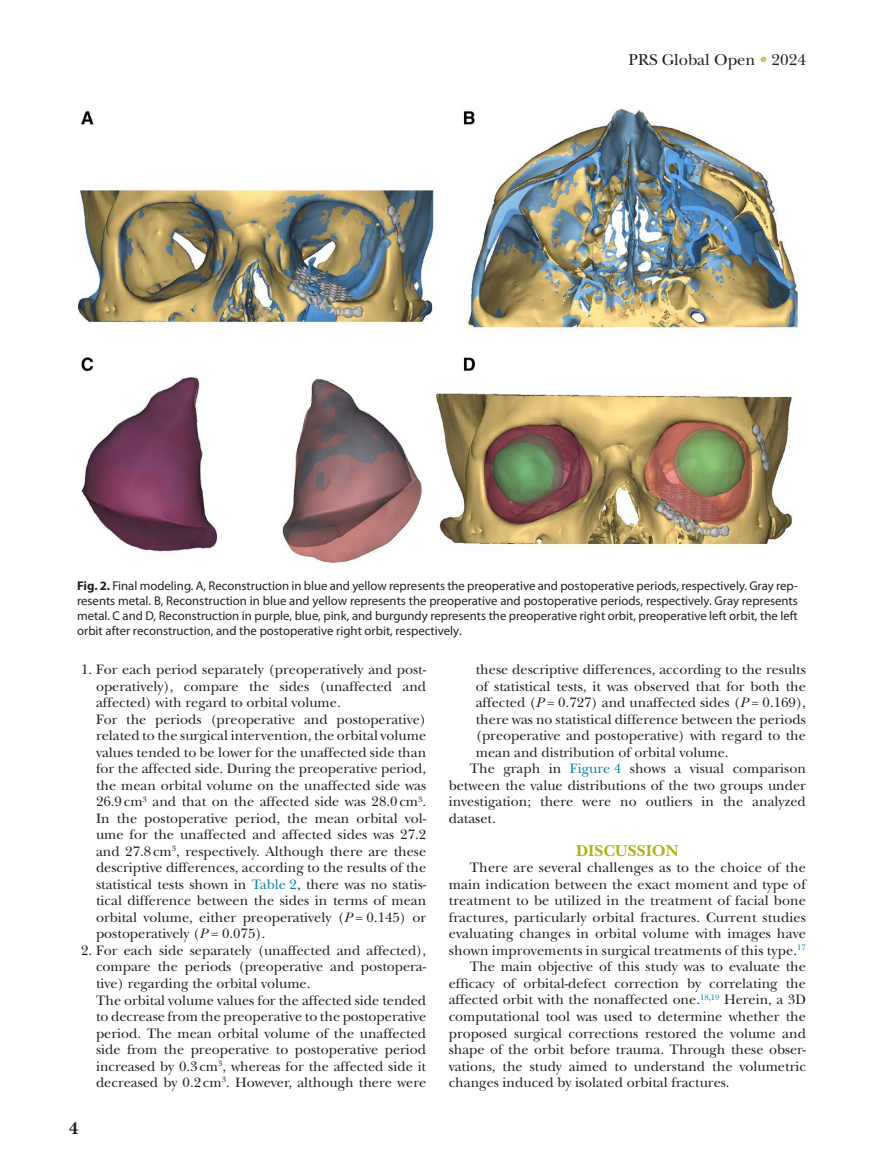
<style>
.page{position:relative;width:878px;height:1175px;background:#fff}
.page>*{position:absolute;margin:0;border:0;box-sizing:border-box;transform-origin:0 0}
.t1{font:700 18px "New Baskerville Std";color:#231f20}
.t2{font:16.5px "New Baskerville Std";color:#231f20}
.t3{font:700 16.5px "New Baskerville Std";color:#afb314}
.t4{font:14.25px/16.5px "New Baskerville Std";color:#231f20}
.t5{font:12.75px/15px "Myriad Pro";color:#231f20;text-align:justify}
.s1{color:#c5c660}
.s2{font-weight:700}
.s3{color:#0f7eac}
.s4{font-style:italic}
</style>
<div class="page">
<img style="left:77px;top:108px;width:720px;height:455px">
<p class="t2" style="left:628px;top:50px;width:179px">PRS Global Open <span class="s1">•</span> 2024</p>
<p class="t5" style="left:77px;top:577px;width:722px"><span class="s2">Fig. 2.</span> Final modeling. A, Reconstruction in blue and yellow represents the preoperative and postoperative periods, respectively. Gray rep&shy;resents metal. B, Reconstruction in blue and yellow represents the preoperative and postoperative periods, respectively. Gray represents metal. C and D, Reconstruction in purple, blue, pink, and burgundy represents the preoperative right orbit, preoperative left orbit, the left orbit after reconstruction, and the postoperative right orbit, respectively.</p>
<p class="t4" style="left:96px;top:661px;width:332px;text-indent:-15px">1. For each period separately (preoperatively and post&shy;operatively), compare the sides (unaffected and affected) with regard to orbital volume.<br>For the periods (preoperative and postoperative) related to the surgical intervention, the orbital volume values tended to be lower for the unaffected side than for the affected side. During the preoperative period, the mean orbital volume on the unaffected side was 26.9cm<sup>3</sup> and that on the affected side was 28.0cm<sup>3</sup>.<br>In the postoperative period, the mean orbital vol&shy;ume for the unaffected and affected sides was 27.2 and 27.8cm<sup>3</sup>, respectively. Although there are these descriptive differences, according to the results of the statistical tests shown in <span class="s3">Table 2</span>, there was no statis&shy;tical difference between the sides in terms of mean orbital volume, either preoperatively (<span class="s4">P</span> = 0.145) or postoperatively (<span class="s4">P</span> = 0.075).</p>
<p class="t4" style="left:96px;top:942px;width:332px;text-indent:-15px">2. For each side separately (unaffected and affected), compare the periods (preoperative and postopera&shy;tive) regarding the orbital volume.<br>The orbital volume values for the affected side tended to decrease from the preoperative to the postoperative period. The mean orbital volume of the unaffected side from the preoperative to postoperative period increased by 0.3cm<sup>3</sup>, whereas for the affected side it decreased by 0.2cm<sup>3</sup>. However, although there were</p>
<p class="t1" style="left:69px;top:1118px;width:11px">4</p>
<p class="t4" style="left:475px;top:661px;width:332px">these descriptive differences, according to the results</p>
<p class="t4" style="left:475px;top:678px;width:331px">of statistical tests, it was observed that for both the</p>
<p class="t4" style="left:475px;top:694px;width:332px">affected (<span class="s4">P</span> = 0.727) and unaffected sides (<span class="s4">P</span> = 0.169),</p>
<p class="t4" style="left:475px;top:711px;width:332px">there was no statistical difference between the periods</p>
<p class="t4" style="left:475px;top:727px;width:332px">(preoperative and postoperative) with regard to the</p>
<p class="t4" style="left:475px;top:744px;width:254px">mean and distribution of orbital volume.</p>
<p class="t4" style="left:469px;top:760px;width:338px">The graph in <span class="s3">Figure 4</span> shows a visual comparison</p>
<p class="t4" style="left:448px;top:777px;width:358px">between the value distributions of the two groups under</p>
<p class="t4" style="left:448px;top:793px;width:358px">investigation; there were no outliers in the analyzed</p>
<p class="t4" style="left:448px;top:810px;width:49px">dataset.</p>
<p class="t3" style="left:576px;top:841px;width:104px">DISCUSSION</p>
<p class="t4" style="left:470px;top:859px;width:338px">There are several challenges as to the choice of the</p>
<p class="t4" style="left:448px;top:876px;width:359px">main indication between the exact moment and type of</p>
<p class="t4" style="left:448px;top:892px;width:359px">treatment to be utilized in the treatment of facial bone</p>
<p class="t4" style="left:448px;top:909px;width:359px">fractures, particularly orbital fractures. Current studies</p>
<p class="t4" style="left:448px;top:925px;width:358px">evaluating changes in orbital volume with images have</p>
<p class="t4" style="left:448px;top:942px;width:359px">shown improvements in surgical treatments of this type.<sup>17</sup></p>
<p class="t4" style="left:470px;top:958px;width:338px">The main objective of this study was to evaluate the</p>
<p class="t4" style="left:448px;top:975px;width:359px">efficacy of orbital-defect correction by correlating the</p>
<p class="t4" style="left:448px;top:991px;width:359px">affected orbit with the nonaffected one.<sup>18</sup><sup>,</sup><sup>19</sup> Herein, a 3D</p>
<p class="t4" style="left:449px;top:1008px;width:359px">computational tool was used to determine whether the</p>
<p class="t4" style="left:449px;top:1024px;width:358px">proposed surgical corrections restored the volume and</p>
<p class="t4" style="left:449px;top:1041px;width:359px">shape of the orbit before trauma. Through these obser-</p>
<p class="t4" style="left:449px;top:1057px;width:358px">vations, the study aimed to understand the volumetric</p>
<p class="t4" style="left:449px;top:1074px;width:282px">changes induced by isolated orbital fractures.</p>
</div>
